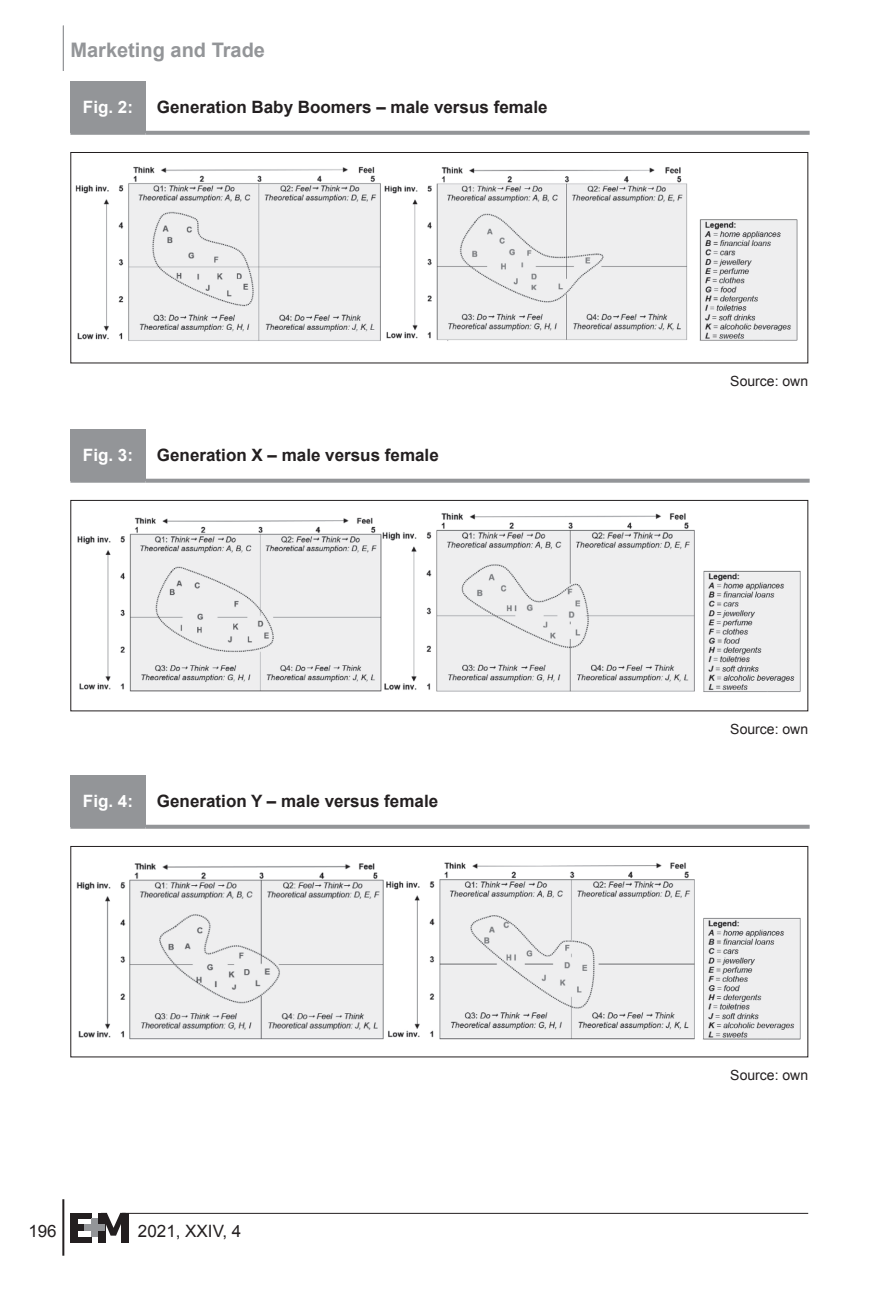
<style>
.page{position:relative;width:890px;height:1298px;background:#fff}
.page>*{position:absolute;margin:0;border:0;box-sizing:border-box;transform-origin:0 0}
.t1{font:700 20px "Arial";color:#939598}
.t2{font:700 17px "Arial";color:#231f20}
.t3{font:700 17px "Arial";color:#fff}
.t4{font:17px "Arial";color:#231f20}
.t5{font:14px "Arial";color:#231f20}
</style>
<div class="page">
<hr style="left:62px;top:1199px;width:2px;height:56px;background:#231f20">
<hr style="left:122px;top:1212px;width:685px;height:1px;background:#231f20">
<div style="left:70px;top:1212px;width:22px;height:6px;background:#231f20"></div>
<div style="left:70px;top:1236px;width:22px;height:6px;background:#231f20"></div>
<div style="left:70px;top:1224px;width:15px;height:6px;background:#231f20"></div>
<div style="left:70px;top:1212px;width:8px;height:30px;background:#231f20"></div>
<div style="left:98px;top:1212px;width:7px;height:30px;background:#231f20"></div>
<div style="left:121px;top:1212px;width:8px;height:30px;background:#231f20"></div>
<svg style="left:101px;top:1212px;width:25px;height:23px"></svg>
<div style="left:92px;top:1218px;width:6px;height:18px;background:#939598"></div>
<div style="left:85px;top:1224px;width:20px;height:6px;background:#939598"></div>
<hr style="left:63px;top:26px;width:1px;height:45px;background:#939598">
<div style="left:70px;top:82px;width:75px;height:51px;background:#939598"></div>
<svg style="left:70px;top:133px;width:75px;height:2px"></svg>
<svg style="left:145px;top:131px;width:664px;height:4px;background:#989a9d"></svg>
<img style="left:75px;top:166px;width:723px;height:175px">
<div style="left:70px;top:152px;width:737px;height:211px;border:1px solid #231f20"></div>
<div style="left:70px;top:429px;width:75px;height:51px;background:#939598"></div>
<hr style="left:70px;top:478px;width:75px;height:4px;background:#939598">
<svg style="left:145px;top:478px;width:664px;height:4px;background:#a5a7a9"></svg>
<img style="left:77px;top:513px;width:724px;height:179px">
<div style="left:70px;top:500px;width:737px;height:211px;border:1px solid #231f20"></div>
<div style="left:70px;top:775px;width:75px;height:51px;background:#939598"></div>
<hr style="left:70px;top:824px;width:75px;height:4px;background:#939598">
<svg style="left:145px;top:824px;width:664px;height:4px;background:#a6a8aa"></svg>
<img style="left:76px;top:862px;width:725px;height:178px">
<div style="left:70px;top:845px;width:737px;height:212px;border:1px solid #231f20"></div>
<p class="t1" style="left:70px;top:36px;width:196px">Marketing and Trade</p>
<p class="t3" style="left:83px;top:96px;width:52px">Fig. 2:</p>
<p class="t2" style="left:157px;top:96px;width:392px">Generation Baby Boomers – male versus female</p>
<p class="t3" style="left:83px;top:444px;width:52px">Fig. 3:</p>
<p class="t2" style="left:157px;top:444px;width:283px">Generation X – male versus female</p>
<p class="t3" style="left:83px;top:790px;width:52px">Fig. 4:</p>
<p class="t2" style="left:157px;top:790px;width:282px">Generation Y – male versus female</p>
<p class="t4" style="left:28px;top:1219px;width:30px">196</p>
<p class="t4" style="left:138px;top:1219px;width:105px">2021, XXIV, 4</p>
<p class="t5" style="left:730px;top:372px;width:79px">Source: own</p>
<p class="t5" style="left:730px;top:719px;width:79px">Source: own</p>
<p class="t5" style="left:730px;top:1065px;width:79px">Source: own</p>
</div>
